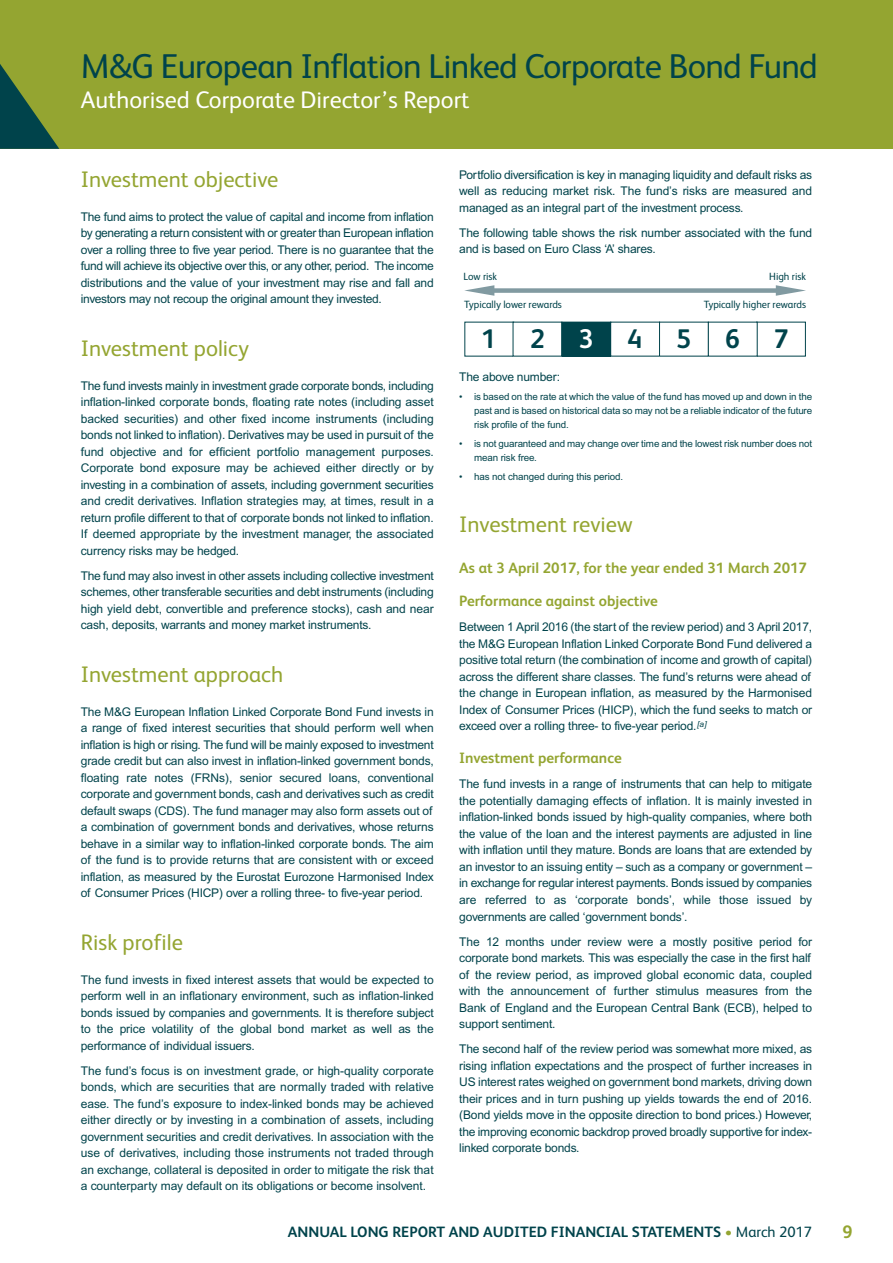
<style>
.page{position:relative;width:893px;height:1263px;background:#fff}
.page>*{position:absolute;margin:0;border:0;box-sizing:border-box;transform-origin:0 0}
.t1{font:34.5px "FS Albert";letter-spacing:-.02em;color:#00434b}
.t2{font:700 27px "FS Albert";color:#00434b}
.t3{font:700 27px "FS Albert";color:#fff}
.t4{font:24px "FS Albert";color:#fff}
.t5{font:22.5px "FS Albert";color:#94a531}
.t6{font:700 18px "FS Albert";color:#94a531}
.t7{font:700 15px "FS Albert";color:#94a531}
.t8{font:700 15px "FS Albert";color:#00434b}
.t9{font:12px/16.5px "Arial";letter-spacing:-.015em;color:#00434b;text-align:justify}
.t10{font:10.5px "FS Albert";letter-spacing:-.005em;color:#00434b}
.t11{font:9.75px/14.2px "Arial";letter-spacing:-.01em;color:#00434b;text-align:justify}
.s1{color:#00434b}
.s2{font-weight:400;color:#94a531}
.s3{font-weight:400}
</style>
<div class="page">
<div style="left:494px;top:288px;width:283px;height:5px;background:#819aa1"></div>
<svg style="left:776px;top:285px;width:30px;height:11px"></svg>
<svg style="left:464px;top:285px;width:30px;height:11px"></svg>
<div style="left:562px;top:322px;width:49px;height:34px;background:#00434b"></div>
<div style="left:561px;top:322px;width:50px;height:34px;border:1px solid #00434b"></div>
<div style="left:0;top:0;width:893px;height:149px;background:#94a531"></div>
<svg style="left:0;top:64px;width:59px;height:85px"></svg>
<h1 class="t1" style="left:81px;top:54px;width:739px">M&amp;G European Inflation Linked Corporate Bond Fund</h1>
<h3 class="t4" style="left:81px;top:92px;width:390px">Authorised Corporate Director’s Report</h3>
<h3 class="t5" style="left:81px;top:172px;width:199px">Investment objective</h3>
<p class="t9" style="left:81px;top:210px;width:354px">The fund aims to protect the value of capital and income from inflation by generating a return consistent with or greater than European inflation over a rolling three to five year period. There is no guarantee that the fund will achieve its objective over this, or any other, period. The income distributions and the value of your investment may rise and fall and investors may not recoup the original amount they invested.</p>
<h3 class="t5" style="left:81px;top:341px;width:170px">Investment policy</h3>
<p class="t9" style="left:81px;top:378px;width:354px">The fund invests mainly in investment grade corporate bonds, including inflation-linked corporate bonds, floating rate notes (including asset backed securities) and other fixed income instruments (including bonds not linked to inflation). Derivatives may be used in pursuit of the fund objective and for efficient portfolio management purposes.<br>Corporate bond exposure may be achieved either directly or by investing in a combination of assets, including government securities and credit derivatives. Inflation strategies may, at times, result in a return profile different to that of corporate bonds not linked to inflation.<br>If deemed appropriate by the investment manager, the associated currency risks may be hedged.</p>
<p class="t9" style="left:81px;top:568px;width:354px">The fund may also invest in other assets including collective investment schemes, other transferable securities and debt instruments (including high yield debt, convertible and preference stocks), cash and near cash, deposits, warrants and money market instruments.</p>
<h3 class="t5" style="left:81px;top:667px;width:204px">Investment approach</h3>
<p class="t9" style="left:81px;top:704px;width:354px">The M&amp;G European Inflation Linked Corporate Bond Fund invests in a range of fixed interest securities that should perform well when inflation is high or rising. The fund will be mainly exposed to investment grade credit but can also invest in inflation-linked government bonds, floating rate notes (FRNs), senior secured loans, conventional corporate and government bonds, cash and derivatives such as credit default swaps (CDS). The fund manager may also form assets out of a combination of government bonds and derivatives, whose returns behave in a similar way to inflation-linked corporate bonds. The aim of the fund is to provide returns that are consistent with or exceed inflation, as measured by the Eurostat Eurozone Harmonised Index of Consumer Prices (HICP) over a rolling three- to five-year period.</p>
<h3 class="t5" style="left:81px;top:935px;width:104px">Risk profile</h3>
<p class="t9" style="left:81px;top:972px;width:354px">The fund invests in fixed interest assets that would be expected to perform well in an inflationary environment, such as inflation-linked bonds issued by companies and governments. It is therefore subject to the price volatility of the global bond market as well as the performance of individual issuers.</p>
<p class="t9" style="left:81px;top:1063px;width:354px">The fund’s focus is on investment grade, or high-quality corporate bonds, which are securities that are normally traded with relative ease. The fund’s exposure to index-linked bonds may be achieved either directly or by investing in a combination of assets, including government securities and credit derivatives. In association with the use of derivatives, including those instruments not traded through an exchange, collateral is deposited in order to mitigate the risk that a counterparty may default on its obligations or become insolvent.</p>
<p class="t9" style="left:459px;top:167px;width:354px">Portfolio diversification is key in managing liquidity and default risks as well as reducing market risk. The fund’s risks are measured and managed as an integral part of the investment process.</p>
<p class="t9" style="left:459px;top:225px;width:354px">The following table shows the risk number associated with the fund and is based on Euro Class ‘A’ shares.</p>
<p class="t10" style="left:463px;top:273px;width:35px">Low risk</p>
<p class="t10" style="left:769px;top:273px;width:38px">High risk</p>
<p class="t10" style="left:464px;top:301px;width:99px">Typically lower rewards</p>
<p class="t10" style="left:704px;top:301px;width:104px">Typically higher rewards</p>
<h2 class="t2" style="left:481px;top:330px;width:16px">1</h2>
<h2 class="t2" style="left:530px;top:330px;width:16px">2</h2>
<h2 class="t3" style="left:579px;top:330px;width:65px">3 <span class="s1">4</span></h2>
<h2 class="t2" style="left:676px;top:330px;width:16px">5</h2>
<h2 class="t2" style="left:725px;top:330px;width:16px">6</h2>
<h2 class="t2" style="left:774px;top:330px;width:16px">7</h2>
<p class="t9" style="left:459px;top:370px;width:102px">The above number:</p>
<p class="t11" style="left:474px;top:390px;width:340px;text-indent:-15px">• is based on the rate at which the value of the fund has moved up and down in the past and is based on historical data so may not be a reliable indicator of the future risk profile of the fund.</p>
<p class="t11" style="left:474px;top:437px;width:340px;text-indent:-15px">• is not guaranteed and may change over time and the lowest risk number does not mean risk free.</p>
<p class="t11" style="left:459px;top:470px;width:165px">• has not changed during this period.</p>
<h3 class="t5" style="left:459px;top:516px;width:175px">Investment review</h3>
<p class="t7" style="left:459px;top:563px;width:349px">As at 3 April 2017, for the year ended 31 March 2017</p>
<p class="t7" style="left:459px;top:596px;width:200px">Performance against objective</p>
<p class="t9" style="left:459px;top:620px;width:354px">Between 1 April 2016 (the start of the review period) and 3 April 2017, the M&amp;G European Inflation Linked Corporate Bond Fund delivered a positive total return (the combination of income and growth of capital) across the different share classes. The fund’s returns were ahead of the change in European inflation, as measured by the Harmonised Index of Consumer Prices (HICP), which the fund seeks to match or exceed over a rolling three- to five-year period.<sup>[a]</sup></p>
<p class="t7" style="left:459px;top:753px;width:164px">Investment performance</p>
<p class="t9" style="left:459px;top:777px;width:354px">The fund invests in a range of instruments that can help to mitigate the potentially damaging effects of inflation. It is mainly invested in inflation-linked bonds issued by high-quality companies, where both the value of the loan and the interest payments are adjusted in line with inflation until they mature. Bonds are loans that are extended by an investor to an issuing entity – such as a company or government – in exchange for regular interest payments. Bonds issued by companies are referred to as ‘corporate bonds’, while those issued by governments are called ‘government bonds’.</p>
<p class="t9" style="left:459px;top:934px;width:354px">The 12 months under review were a mostly positive period for corporate bond markets. This was especially the case in the first half of the review period, as improved global economic data, coupled with the announcement of further stimulus measures from the Bank of England and the European Central Bank (ECB), helped to support sentiment.</p>
<p class="t9" style="left:459px;top:1042px;width:354px">The second half of the review period was somewhat more mixed, as rising inflation expectations and the prospect of further increases in US interest rates weighed on government bond markets, driving down their prices and in turn pushing up yields towards the end of 2016. (Bond yields move in the opposite direction to bond prices.) However, the improving economic backdrop proved broadly supportive for index&shy;linked corporate bonds.</p>
<p class="t8" style="left:288px;top:1227px;width:526px">ANNUAL LONG REPORT AND AUDITED FINANCIAL STATEMENTS <span class="s2">•</span> <span class="s3">March 2017</span></p>
<h3 class="t6" style="left:842px;top:1225px;width:12px">9</h3>
</div>
